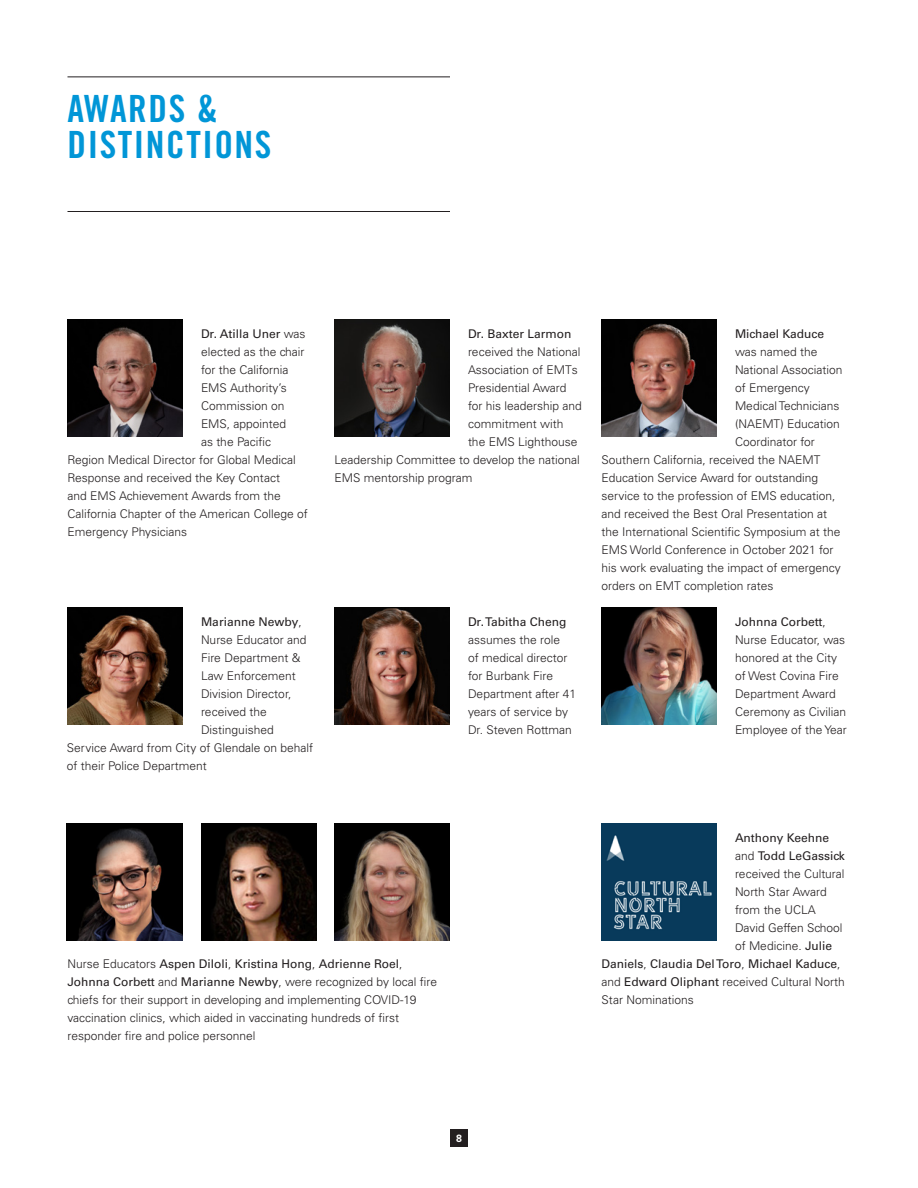
<style>
.page{position:relative;width:918px;height:1188px;background:#fff}
.page>*{position:absolute;margin:0;border:0;box-sizing:border-box;transform-origin:0 0}
.Chapter_Title_-_Alig{font:37.5px "Trade Gothic Bold Cond Twenty";letter-spacing:.04em;color:#0196d7}
.Body_Text{font:300 12px/18px "Univers";color:#231f20}
.Body_Text-2{font:12px "Univers";color:#231f20}
.t1{font:700 10.5px "Univers";color:#fff}
.s1{font-weight:300}
.s2{font-weight:400}
</style>
<div class="page">
<img style="left:334px;top:608px;width:116px;height:116px">
<img style="left:602px;top:320px;width:115px;height:116px">
<img style="left:602px;top:608px;width:115px;height:116px">
<img style="left:334px;top:320px;width:116px;height:116px">
<img style="left:68px;top:320px;width:115px;height:116px">
<img style="left:68px;top:608px;width:115px;height:116px">
<img style="left:67px;top:824px;width:116px;height:116px">
<img style="left:201px;top:824px;width:115px;height:116px">
<img style="left:602px;top:824px;width:115px;height:116px">
<hr style="left:68px;top:76px;width:382px;height:1px;background:#231f20">
<hr style="left:68px;top:211px;width:382px;height:1px;background:#231f20">
<div style="left:450px;top:1130px;width:18px;height:18px;background:#231f20"></div>
<img style="left:334px;top:824px;width:116px;height:116px">
<p class="Chapter_Title_-_Alig" style="left:68px;top:85px;width:152px">AWARDS &amp;</p>
<p class="Chapter_Title_-_Alig" style="left:68px;top:121px;width:205px">DISTINCTIONS</p>
<p class="Body_Text-2" style="left:201px;top:326px;width:106px">Dr. Atilla Uner <span class="s1">was</span></p>
<p class="Body_Text" style="left:201px;top:342px;width:105px">elected as the chair</p>
<p class="Body_Text" style="left:201px;top:360px;width:89px">for the California</p>
<p class="Body_Text" style="left:201px;top:378px;width:87px">EMS Authority’s</p>
<p class="Body_Text" style="left:201px;top:396px;width:85px">Commission on</p>
<p class="Body_Text" style="left:201px;top:414px;width:87px">EMS, appointed</p>
<p class="Body_Text" style="left:201px;top:432px;width:72px">as the Pacific</p>
<p class="Body_Text" style="left:68px;top:450px;width:230px">Region Medical Director for Global Medical</p>
<p class="Body_Text" style="left:68px;top:468px;width:214px">Response and received the Key Contact</p>
<p class="Body_Text" style="left:68px;top:486px;width:215px">and EMS Achievement Awards from the</p>
<p class="Body_Text" style="left:68px;top:504px;width:242px">California Chapter of the American College of</p>
<p class="Body_Text" style="left:68px;top:522px;width:121px">Emergency Physicians</p>
<p class="Body_Text-2" style="left:201px;top:614px;width:102px">Marianne Newby<span class="s1">,</span></p>
<p class="Body_Text" style="left:201px;top:630px;width:107px">Nurse Educator and</p>
<p class="Body_Text" style="left:201px;top:648px;width:101px">Fire Department &amp;</p>
<p class="Body_Text" style="left:201px;top:666px;width:96px">Law Enforcement</p>
<p class="Body_Text" style="left:201px;top:684px;width:92px">Division Director,</p>
<p class="Body_Text" style="left:201px;top:702px;width:67px">received the</p>
<p class="Body_Text" style="left:201px;top:720px;width:74px">Distinguished</p>
<p class="Body_Text" style="left:67px;top:738px;width:248px">Service Award from City of Glendale on behalf</p>
<p class="Body_Text" style="left:67px;top:756px;width:142px">of their Police Department</p>
<p class="Body_Text-2" style="left:468px;top:326px;width:105px">Dr. Baxter Larmon</p>
<p class="Body_Text" style="left:468px;top:342px;width:114px">received the National</p>
<p class="Body_Text" style="left:468px;top:360px;width:111px">Association of EMTs</p>
<p class="Body_Text" style="left:468px;top:378px;width:100px">Presidential Award</p>
<p class="Body_Text" style="left:468px;top:396px;width:115px">for his leadership and</p>
<p class="Body_Text" style="left:468px;top:414px;width:97px">commitment with</p>
<p class="Body_Text" style="left:468px;top:432px;width:111px">the EMS Lighthouse</p>
<p class="Body_Text" style="left:334px;top:450px;width:247px">Leadership Committee to develop the national</p>
<p class="Body_Text" style="left:334px;top:468px;width:140px">EMS mentorship program</p>
<p class="Body_Text" style="left:468px;top:612px;width:110px"><span class="s2">Dr. Tabitha Cheng </span>assumes the role<br>of medical director for Burbank Fire<br>Department after 41 years of service by<br>Dr. Steven Rottman</p>
<p class="Body_Text-2" style="left:735px;top:326px;width:91px">Michael Kaduce</p>
<p class="Body_Text" style="left:735px;top:342px;width:84px">was named the</p>
<p class="Body_Text" style="left:735px;top:360px;width:109px">National Association</p>
<p class="Body_Text" style="left:735px;top:378px;width:76px">of Emergency</p>
<p class="Body_Text" style="left:735px;top:396px;width:106px">Medical Technicians</p>
<p class="Body_Text" style="left:735px;top:414px;width:106px">(NAEMT) Education</p>
<p class="Body_Text" style="left:735px;top:432px;width:81px">Coordinator for</p>
<p class="Body_Text" style="left:602px;top:450px;width:220px">Southern California, received the NAEMT</p>
<p class="Body_Text" style="left:602px;top:468px;width:218px">Education Service Award for outstanding</p>
<p class="Body_Text" style="left:602px;top:486px;width:236px">service to the profession of EMS education,</p>
<p class="Body_Text" style="left:602px;top:504px;width:227px">and received the Best Oral Presentation at</p>
<p class="Body_Text" style="left:602px;top:522px;width:241px">the International Scientific Symposium at the</p>
<p class="Body_Text" style="left:602px;top:540px;width:233px">EMS World Conference in October 2021 for</p>
<p class="Body_Text" style="left:602px;top:558px;width:241px">his work evaluating the impact of emergency</p>
<p class="Body_Text" style="left:602px;top:576px;width:174px">orders on EMT completion rates</p>
<p class="Body_Text" style="left:735px;top:612px;width:113px"><span class="s2">Johnna Corbett</span>,<br>Nurse Educator, was honored at the City of West Covina Fire<br>Department Award<br>Ceremony as Civilian<br>Employee of the Year</p>
<p class="Body_Text" style="left:68px;top:954px;width:371px">Nurse Educators <span class="s2">Aspen DiIoli</span>, <span class="s2">Kristina Hong</span>, <span class="s2">Adrienne Roel</span>, <span class="s2">Johnna Corbett</span> and <span class="s2">Marianne Newby</span>, were recognized by local fire chiefs for their support in developing and implementing COVID-19 vaccination clinics, which aided in vaccinating hundreds of first responder fire and police personnel</p>
<p class="Body_Text-2" style="left:735px;top:830px;width:96px">Anthony Keehne</p>
<p class="Body_Text-2" style="left:735px;top:848px;width:111px"><span class="s1">and</span> Todd LeGassick</p>
<p class="Body_Text" style="left:735px;top:864px;width:111px">received the Cultural</p>
<p class="Body_Text" style="left:735px;top:882px;width:93px">North Star Award</p>
<p class="Body_Text" style="left:735px;top:900px;width:82px">from the UCLA</p>
<p class="Body_Text" style="left:735px;top:918px;width:109px">David Geffen School</p>
<p class="Body_Text" style="left:735px;top:936px;width:99px">of Medicine. <span class="s2">Julie</span></p>
<p class="Body_Text-2" style="left:602px;top:956px;width:241px">Daniels<span class="s1">,</span> Claudia Del Toro<span class="s1">,</span> Michael Kaduce<span class="s1">,</span></p>
<p class="Body_Text" style="left:602px;top:972px;width:245px">and <span class="s2">Edward Oliphant</span> received Cultural North</p>
<p class="Body_Text" style="left:602px;top:990px;width:94px">Star Nominations</p>
<p class="t1" style="left:456px;top:1133px;width:7px">8</p>
</div>
